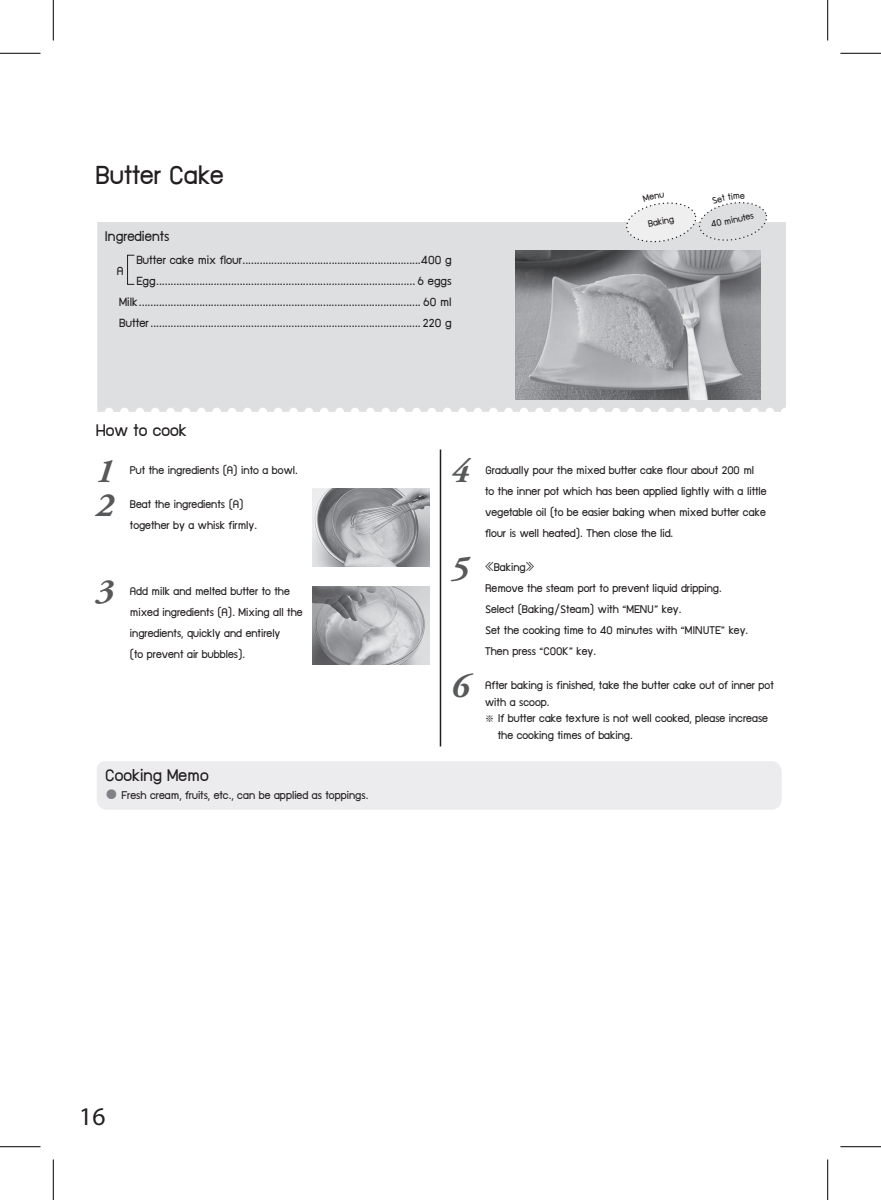
<style>
.page{position:relative;width:881px;height:1200px;background:#fff}
.page>*{position:absolute;margin:0;border:0;box-sizing:border-box;transform-origin:0 0}
.t1{font:italic 700 34.05px "Adobe Garamond Pro";color:#57585a}
.t2{font:29.7px "supermarket";color:#231f20}
.t3{font:25.5px "Myriad Pro";color:#231f20}
.t4{font:19.2px "supermarket";color:#231f20}
.t5{font:15.9px "supermarket";color:#231f20}
.t6{font:13.5px/21px "supermarket";color:#231f20;text-align:right}
.t7{font:12.75px/21px "supermarket";color:#231f20}
.t8{font:10.5px "supermarket";color:#231f20}
.s1{font-family:"Koz Go Pro";font-weight:700;font-size:36px;color:#808285}
.s2{font-family:"MS P Gothic"}
.s3{font-family:"Futo Go B101 Pro";font-weight:700;font-size:9px}
</style>
<div class="page">
<div style="left:97px;top:222px;width:688px;height:190px;background:#dedfe1"></div>
<img style="left:515px;top:250px;width:245px;height:149px">
<hr style="left:439px;top:449px;width:2px;height:297px;background:#231f20">
<img style="left:312px;top:488px;width:118px;height:78px">
<img style="left:312px;top:586px;width:118px;height:79px">
<div style="left:127px;top:255px;width:8px;height:30px;border:1px solid #231f20"></div>
<div style="left:97px;top:761px;width:684px;height:48px;background:#ececee"></div>
<hr style="left:0;top:53px;width:40px;height:1px;background:#000">
<hr style="left:840px;top:53px;width:40px;height:1px;background:#000">
<hr style="left:0;top:1146px;width:40px;height:1px;background:#000">
<hr style="left:840px;top:1146px;width:40px;height:1px;background:#000">
<hr style="left:53px;top:0;width:1px;height:41px;background:#000">
<hr style="left:53px;top:1159px;width:1px;height:40px;background:#000">
<hr style="left:827px;top:0;width:1px;height:41px;background:#000">
<hr style="left:827px;top:1159px;width:1px;height:40px;background:#000">
<svg style="left:623px;top:202px;width:145px;height:43px"></svg>
<h2 class="t2" style="left:96px;top:155px;width:130px">Butter Cake</h2>
<p class="t5" style="left:104px;top:225px;width:66px">Ingredients</p>
<p class="t6" style="left:119px;top:250px;width:334px">Butter cake mix flour..............................................................400 g Egg.......................................................................................... 6 eggs Milk.................................................................................................. 60 ml Butter.............................................................................................. 220 g</p>
<p class="t6" style="left:117px;top:261px;width:8px">A</p>
<p class="t8" style="left:646px;top:217px;width:28px;rotate:-12deg">Baking</p>
<p class="t8" style="left:709px;top:217px;width:45px;rotate:-12deg">40 minutes</p>
<h3 class="t4" style="left:96px;top:417px;width:92px">How to cook</h3>
<h1 class="t1" style="left:96px;top:451px;width:19px">1</h1>
<p class="t7" style="left:130px;top:460px;width:169px">Put the ingredients (A) into a bowl.</p>
<h1 class="t1" style="left:96px;top:485px;width:19px">2</h1>
<p class="t7" style="left:130px;top:494px;width:129px">Beat the ingredients (A) together by a whisk firmly.</p>
<h1 class="t1" style="left:96px;top:571px;width:19px">3</h1>
<p class="t7" style="left:130px;top:580px;width:174px">Add milk and melted butter to the mixed ingredients (A). Mixing all the ingredients, quickly and entirely<br>(to prevent air bubbles).</p>
<h3 class="t4" style="left:105px;top:762px;width:105px">Cooking Memo</h3>
<p class="t7" style="left:105px;top:784px;width:265px"><span class="s1">•</span> Fresh cream, fruits, etc., can be applied as toppings.</p>
<h1 class="t1" style="left:451px;top:451px;width:19px">4</h1>
<p class="t7" style="left:485px;top:460px;width:283px">Gradually pour the mixed butter cake flour about 200 ml<br>to the inner pot which has been applied lightly with a little vegetable oil (to be easier baking when mixed butter cake flour is well heated). Then close the lid.</p>
<h1 class="t1" style="left:451px;top:548px;width:19px">5</h1>
<p class="t7" style="left:485px;top:557px;width:264px"><span class="s2">«</span>Baking<span class="s2">»<br></span>Remove the steam port to prevent liquid dripping.<br>Select (Baking/Steam) with “MENU” key.<br>Set the cooking time to 40 minutes with “MINUTE” key.<br>Then press “COOK” key.</p>
<h1 class="t1" style="left:451px;top:666px;width:19px">6</h1>
<p class="t7" style="left:485px;top:675px;width:290px">After baking is finished, take the butter cake out of inner pot</p>
<p class="t7" style="left:485px;top:691px;width:66px">with a scoop.</p>
<p class="t7" style="left:485px;top:708px;width:284px"><span class="s3">※</span> If butter cake texture is not well cooked, please increase</p>
<p class="t7" style="left:497px;top:724px;width:137px">the cooking times of baking.</p>
<h3 class="t3" style="left:79px;top:1100px;width:28px">16</h3>
</div>
